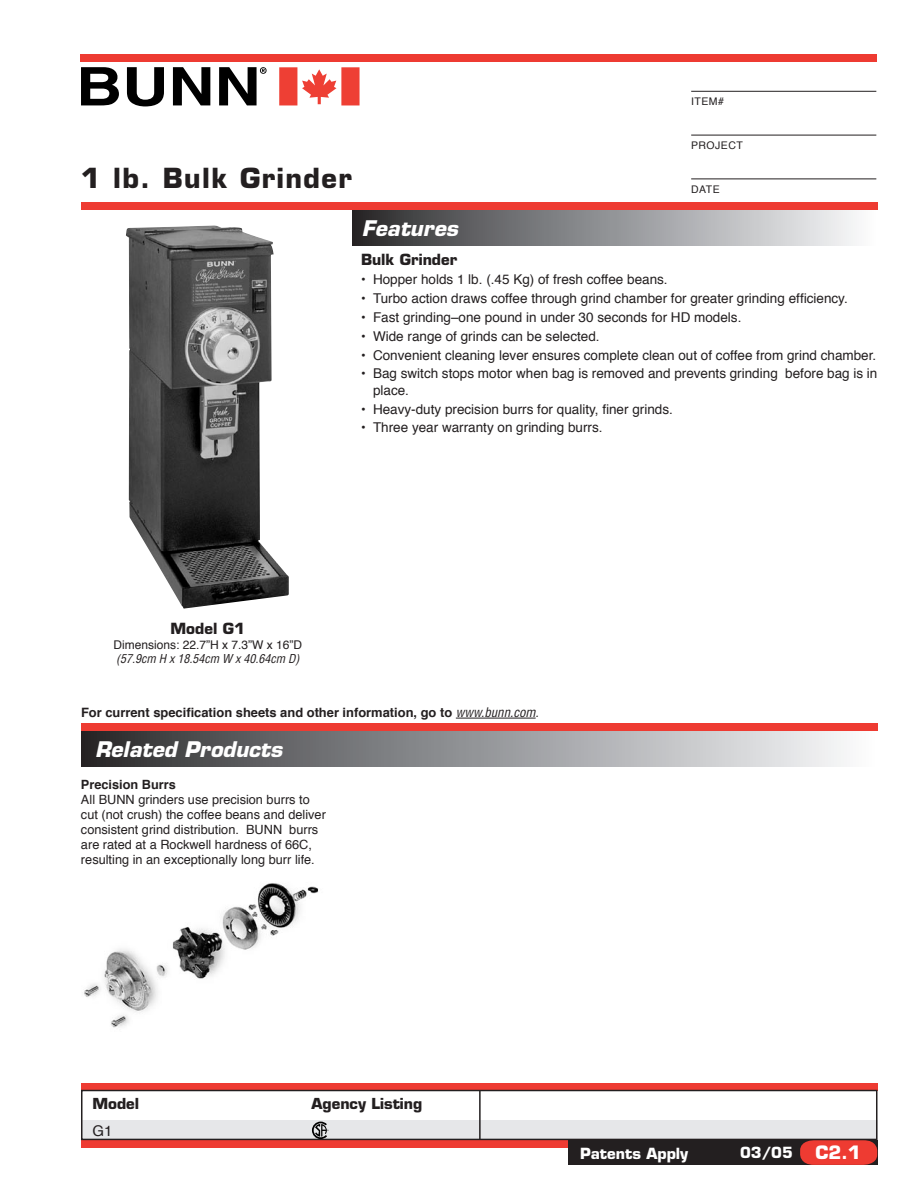
<style>
.page{position:relative;width:918px;height:1188px;background:#fff}
.page>*{position:absolute;margin:0;border:0;box-sizing:border-box;transform-origin:0 0}
.t1{font:700 27px "Eurostile";letter-spacing:.055em;color:#231f20}
.t2{font:italic 700 21px "Eurostile";color:#fff}
.t3{font:700 18px "Eurostile";color:#fff}
.t4{font:700 15px "Eurostile";color:#231f20}
.t5{font:700 15px "Eurostile";color:#fff}
.t6{font:700 14.85px "Eurostile";color:#231f20}
.t7{font:14.85px "Helvetica";color:#231f20}
.t8{font:13.5px/16.2px "Helvetica";color:#231f20}
.t9{font:700 12.9px "Helvetica";color:#231f20}
.t10{font:12.75px/15px "Helvetica";color:#231f20}
.t11{font:700 12.75px "Helvetica";color:#231f20}
.t12{font:12px "Helvetica";color:#231f20}
.t13{font:italic condensed 12px "Helvetica";color:#231f20}
.t14{font:10.5px "Helvetica";letter-spacing:.04em;color:#231f20}
.s1{font-weight:400;font-style:italic;font-stretch:condensed}
</style>
<div class="page">
<div style="left:81px;top:1140px;width:487px;height:8px;background:#ee3b32"></div>
<div style="left:568px;top:1140px;width:310px;height:25px;background:#231f20"></div>
<div style="left:353px;top:210px;width:525px;height:35px;background:linear-gradient(to right,#2d2d2f,#fcfdff)"></div>
<div style="left:81px;top:731px;width:797px;height:36px;background:linear-gradient(to right,#2c2c2f,#fcfeff)"></div>
<div style="left:81px;top:203px;width:797px;height:7px;background:#ee3b32"></div>
<svg style="left:81px;top:67px;width:38px;height:38px"></svg>
<svg style="left:127px;top:67px;width:37px;height:39px"></svg>
<svg style="left:173px;top:67px;width:37px;height:38px"></svg>
<svg style="left:219px;top:67px;width:48px;height:38px"></svg>
<div style="left:80px;top:54px;width:796px;height:8px;background:#ee3b32"></div>
<hr style="left:691px;top:91px;width:185px;height:1px;background:#231f20">
<hr style="left:691px;top:135px;width:185px;height:1px;background:#231f20">
<hr style="left:691px;top:179px;width:185px;height:1px;background:#231f20">
<div style="left:81px;top:724px;width:797px;height:7px;background:#ee3b32"></div>
<hr style="left:456px;top:718px;width:80px;height:1px;background:#231f20">
<svg style="left:800px;top:1140px;width:77px;height:25px;background:#df3830"></svg>
<svg style="left:279px;top:67px;width:81px;height:38px"></svg>
<img style="left:84px;top:883px;width:235px;height:145px">
<div style="left:81px;top:1120px;width:796px;height:20px;background:#e6e7e9"></div>
<hr style="left:479px;top:1084px;width:2px;height:55px;background:#231f20">
<svg style="left:81px;top:1083px;width:796px;height:7px;background:#e73a31"></svg>
<div style="left:81px;top:1090px;width:796px;height:50px;border:1px solid #231f20"></div>
<svg style="left:312px;top:1122px;width:17px;height:17px"></svg>
<img style="left:126px;top:225px;width:163px;height:384px">
<h1 class="t1" style="left:81px;top:161px;width:272px">1 lb. Bulk Grinder</h1>
<p class="t14" style="left:691px;top:94px;width:34px">ITEM#</p>
<p class="t14" style="left:691px;top:138px;width:53px">PROJECT</p>
<p class="t14" style="left:691px;top:182px;width:30px">DATE</p>
<h2 class="t2" style="left:362px;top:215px;width:98px">Features</h2>
<p class="t4" style="left:361px;top:250px;width:98px">Bulk Grinder</p>
<p class="t8" style="left:361px;top:272px;width:308px">• Hopper holds 1 lb. (.45 Kg) of fresh coffee beans.</p>
<p class="t8" style="left:361px;top:291px;width:488px">• Turbo action draws coffee through grind chamber for greater grinding efficiency.</p>
<p class="t8" style="left:361px;top:310px;width:382px">• Fast grinding–one pound in under 30 seconds for HD models.</p>
<p class="t8" style="left:361px;top:329px;width:240px">• Wide range of grinds can be selected.</p>
<p class="t8" style="left:361px;top:347px;width:517px">• Convenient cleaning lever ensures complete clean out of coffee from grind chamber.</p>
<p class="t8" style="left:373px;top:366px;width:506px;text-indent:-12px">• Bag switch stops motor when bag is removed and prevents grinding before bag is in place.</p>
<p class="t8" style="left:361px;top:401px;width:313px">• Heavy-duty precision burrs for quality, finer grinds.</p>
<p class="t8" style="left:361px;top:420px;width:243px">• Three year warranty on grinding burrs.</p>
<p class="t4" style="left:171px;top:619px;width:76px">Model G1</p>
<p class="t12" style="left:113px;top:636px;width:190px">Dimensions: 22.7”H x 7.3”W x 16”D</p>
<p class="t13" style="left:116px;top:651px;width:185px">(57.9cm H x 18.54cm W x 40.64cm D)</p>
<p class="t9" style="left:81px;top:703px;width:459px">For current specification sheets and other information, go to <span class="s1">www.bunn.com.</span></p>
<h2 class="t2" style="left:95px;top:736px;width:189px">Related Products</h2>
<p class="t11" style="left:81px;top:776px;width:96px">Precision Burrs</p>
<p class="t10" style="left:81px;top:793px;width:246px">All BUNN grinders use precision burrs to cut (not crush) the coffee beans and deliver consistent grind distribution. BUNN burrs are rated at a Rockwell hardness of 66C, resulting in an exceptionally long burr life.</p>
<p class="t6" style="left:92px;top:1094px;width:48px">Model</p>
<p class="t6" style="left:312px;top:1094px;width:112px">Agency Listing</p>
<p class="t7" style="left:92px;top:1121px;width:22px">G1</p>
<p class="t5" style="left:580px;top:1144px;width:110px">Patents Apply</p>
<p class="t5" style="left:740px;top:1143px;width:54px">03/05</p>
<h3 class="t3" style="left:815px;top:1142px;width:47px">C2.1</h3>
</div>
